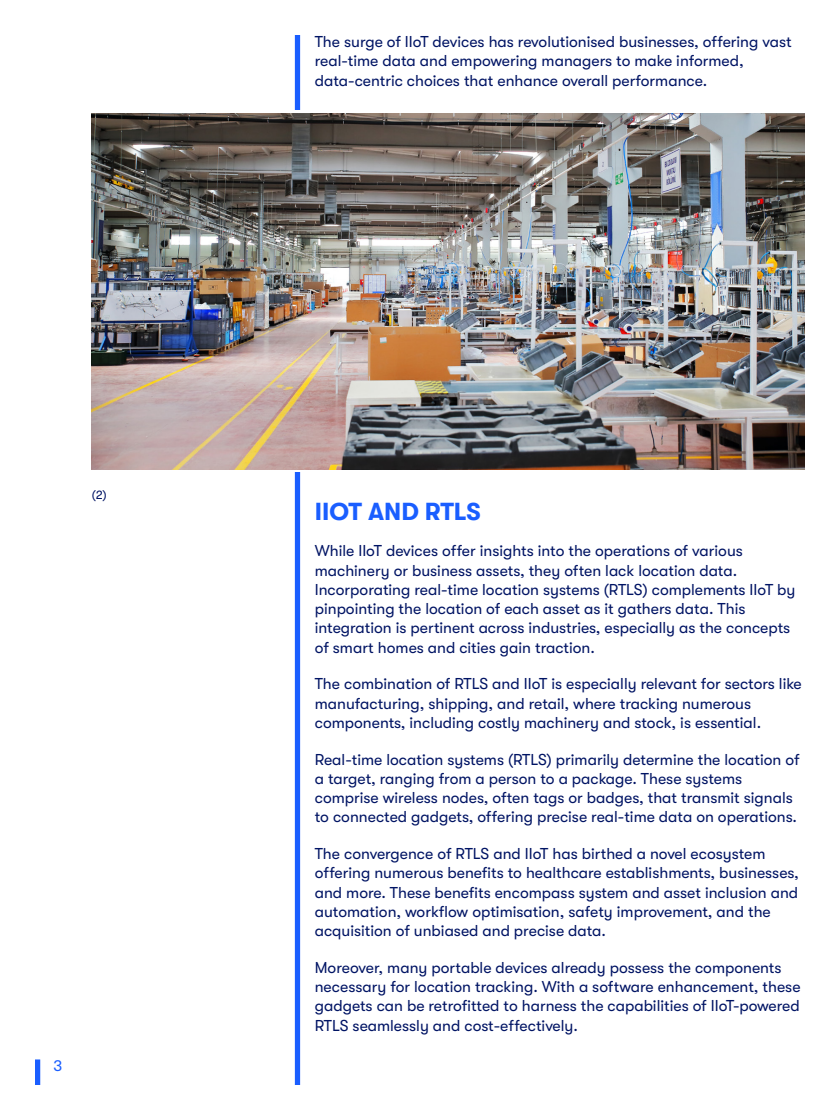
<style>
.page{position:relative;width:840px;height:1120px;background:#fff}
.page>*{position:absolute;margin:0;border:0;box-sizing:border-box;transform-origin:0 0}
.Header_2{font:700 24.5px "GT Walsheim";color:#1a5eff}
.Body{font:15.75px/19.2px "GT Walsheim";color:#001464}
.t1{font:15.75px "GT Walsheim";color:#1a5eff}
.Number_under_Picture{font:12.25px "GT Walsheim";color:#001464}
</style>
<div class="page">
<div style="left:35px;top:1059px;width:5px;height:26px;background:#1a5eff"></div>
<div style="left:295px;top:35px;width:5px;height:1050px;background:#1a5eff"></div>
<img style="left:92px;top:113px;width:712px;height:357px">
<p class="Number_under_Picture" style="left:92px;top:488px;width:16px">(2)</p>
<p class="t1" style="left:53px;top:1057px;width:10px">3</p>
<p class="Body" style="left:315px;top:32px;width:478px">The surge of IIoT devices has revolutionised businesses, offering vast real-time data and empowering managers to make informed, data-centric choices that enhance overall performance.</p>
<p class="Header_2" style="left:315px;top:497px;width:168px">IIOT AND RTLS</p>
<p class="Body" style="left:315px;top:541px;width:482px">While IIoT devices offer insights into the operations of various machinery or business assets, they often lack location data.<br>Incorporating real-time location systems (RTLS) complements IIoT by pinpointing the location of each asset as it gathers data. This integration is pertinent across industries, especially as the concepts of smart homes and cities gain traction.</p>
<p class="Body" style="left:315px;top:674px;width:489px">The combination of RTLS and IIoT is especially relevant for sectors like manufacturing, shipping, and retail, where tracking numerous components, including costly machinery and stock, is essential.</p>
<p class="Body" style="left:315px;top:750px;width:486px">Real-time location systems (RTLS) primarily determine the location of a target, ranging from a person to a package. These systems comprise wireless nodes, often tags or badges, that transmit signals to connected gadgets, offering precise real-time data on operations.</p>
<p class="Body" style="left:315px;top:844px;width:486px">The convergence of RTLS and IIoT has birthed a novel ecosystem offering numerous benefits to healthcare establishments, businesses, and more. These benefits encompass system and asset inclusion and automation, workflow optimisation, safety improvement, and the acquisition of unbiased and precise data.</p>
<p class="Body" style="left:315px;top:958px;width:487px">Moreover, many portable devices already possess the components necessary for location tracking. With a software enhancement, these gadgets can be retrofitted to harness the capabilities of IIoT-powered RTLS seamlessly and cost-effectively.</p>
</div>
